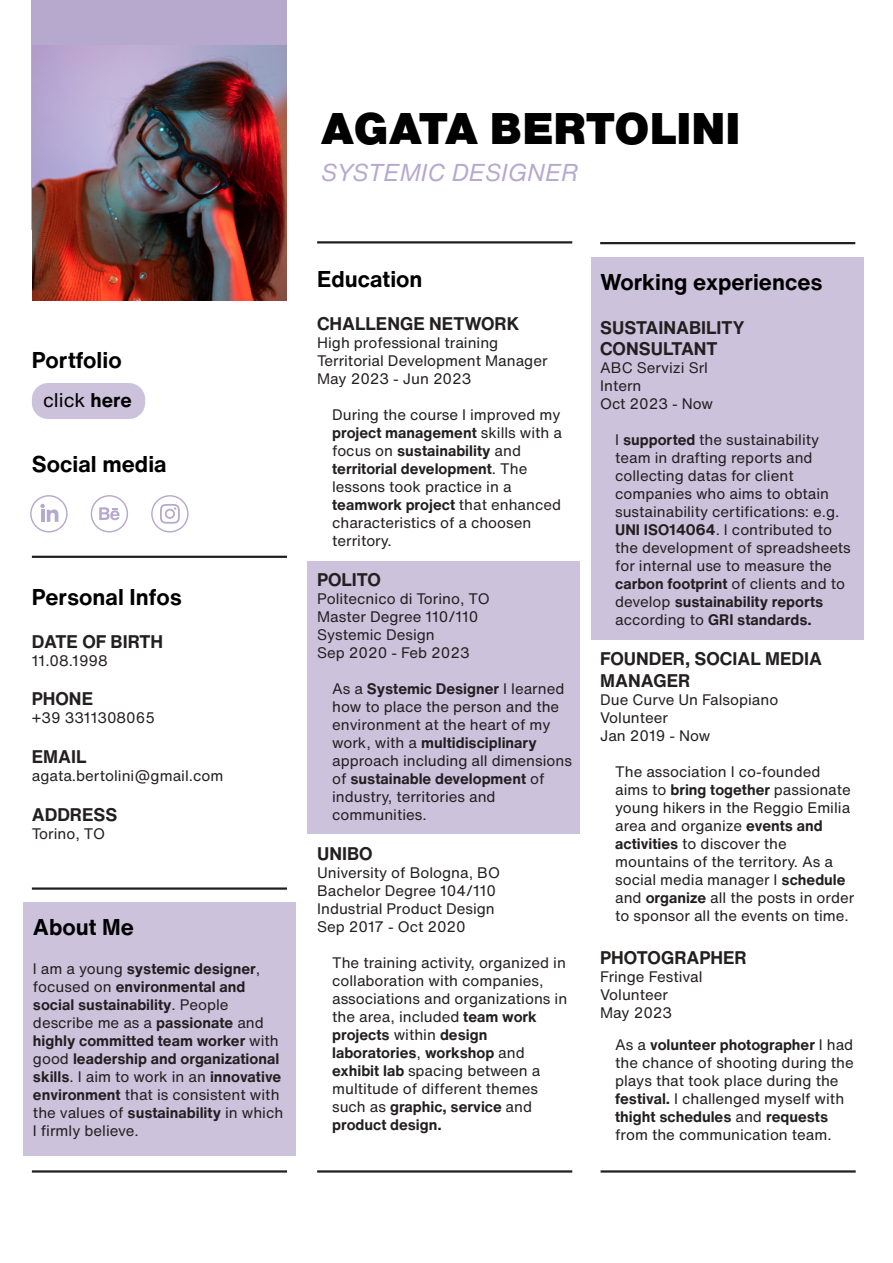
<style>
.page{position:relative;width:893px;height:1263px;background:#fff}
.page>*{position:absolute;margin:0;border:0;box-sizing:border-box;transform-origin:0 0}
.t1{font:900 43.5px "Helvetica Now Text";color:#000001}
.t2{font:italic 24px "Helvetica Now Text";color:#b7a8ce}
.t3{font:700 22.5px "Helvetica Now Text";color:#000001}
.t4{font:19.5px "Helvetica Now Text";color:#000001}
.t5{font:700 18px/21.6px "Helvetica Now Text";color:#231f20}
.t6{font:15px/18px "Helvetica Now Text";color:#231f20}
.t7{font:700 15px/18px "Helvetica Now Text";color:#231f20}
.s1{font-weight:700}
.s2{font-weight:400}
</style>
<div class="page">
<div style="left:592px;top:257px;width:272px;height:383px;background:#ccc2dc"></div>
<div style="left:23px;top:902px;width:273px;height:253px;background:#ccc2dc"></div>
<div style="left:32px;top:0;width:255px;height:230px;background:#b7a8ce"></div>
<img style="left:32px;top:46px;width:255px;height:255px">
<hr style="left:317px;top:241px;width:255px;height:2px;background:#231f20">
<div style="left:308px;top:561px;width:272px;height:272px;background:#ccc2dc"></div>
<hr style="left:32px;top:556px;width:255px;height:2px;background:#231f20">
<hr style="left:32px;top:887px;width:255px;height:3px;background:#231f20">
<div style="left:32px;top:383px;width:113px;height:36px;background:#ccc2dc;border-radius:16px"></div>
<hr style="left:601px;top:1170px;width:255px;height:2px;background:#231f20">
<hr style="left:600px;top:242px;width:255px;height:2px;background:#231f20">
<hr style="left:317px;top:1170px;width:255px;height:2px;background:#231f20">
<hr style="left:32px;top:1170px;width:255px;height:2px;background:#231f20">
<div style="left:30px;top:495px;width:38px;height:37px;border:1px solid #b7a8ce;border-radius:18px"></div>
<svg style="left:40px;top:504px;width:18px;height:18px"></svg>
<div style="left:151px;top:495px;width:38px;height:37px;border:1px solid #b7a8ce;border-radius:18px"></div>
<svg style="left:160px;top:504px;width:20px;height:20px"></svg>
<div style="left:91px;top:495px;width:37px;height:37px;border:1px solid #b7a8ce;border-radius:18px"></div>
<svg style="left:99px;top:507px;width:21px;height:13px"></svg>
<h1 class="t1" style="left:320px;top:96px;width:421px">AGATA BERTOLINI</h1>
<h2 class="t2" style="left:321px;top:154px;width:259px">SYSTEMIC DESIGNER</h2>
<h3 class="t3" style="left:32px;top:343px;width:91px">Portfolio</h3>
<h3 class="t4" style="left:43px;top:385px;width:90px">click <span class="s1">here</span></h3>
<h3 class="t3" style="left:32px;top:447px;width:136px">Social media</h3>
<h3 class="t3" style="left:32px;top:580px;width:152px">Personal Infos</h3>
<p class="t5" style="left:32px;top:630px;width:133px">DATE OF BIRTH</p>
<p class="t6" style="left:32px;top:651px;width:77px">11.08.1998</p>
<p class="t5" style="left:32px;top:688px;width:63px">PHONE</p>
<p class="t6" style="left:32px;top:709px;width:125px">+39 3311308065</p>
<p class="t5" style="left:32px;top:745px;width:56px">EMAIL</p>
<p class="t6" style="left:32px;top:766px;width:193px">agata.bertolini@gmail.com</p>
<p class="t5" style="left:32px;top:803px;width:87px">ADDRESS</p>
<p class="t6" style="left:32px;top:824px;width:75px">Torino, TO</p>
<h3 class="t3" style="left:33px;top:910px;width:102px">About Me</h3>
<p class="t7" style="left:33px;top:959px;width:252px"><span class="s2">I am a young</span> systemic designer<span class="s2">, focused on</span> environmental and social sustainability<span class="s2">. People describe me as a</span> passionate <span class="s2">and </span>highly committed team worker <span class="s2">with good</span> leadership and organizational skills<span class="s2">. I aim to work in an</span> innovative environment <span class="s2">that is consistent with the values of</span> sustainability <span class="s2">in which<br>I firmly believe.</span></p>
<h3 class="t3" style="left:317px;top:262px;width:107px">Education</h3>
<p class="t5" style="left:317px;top:313px;width:204px">CHALLENGE NETWORK</p>
<p class="t6" style="left:317px;top:334px;width:232px">High professional training<br>Territorial Development Manager<br>May 2023 - Jun 2023</p>
<p class="t6" style="left:332px;top:406px;width:231px">During the course I improved my <span class="s1">project management</span> skills with a focus on <span class="s1">sustainability</span> and <span class="s1">territorial development</span>. The lessons took practice in a <span class="s1">teamwork project</span> that enhanced characteristics of a choosen territory.</p>
<p class="t5" style="left:317px;top:568px;width:65px">POLITO</p>
<p class="t6" style="left:317px;top:589px;width:174px">Politecnico di Torino, TO<br>Master Degree 110/110<br>Systemic Design<br>Sep 2020 - Feb 2023</p>
<p class="t6" style="left:332px;top:679px;width:241px">As a <span class="s1">Systemic Designer</span> I learned how to place the person and the environment at the heart of my work, with a <span class="s1">multidisciplinary </span>approach including all dimensions of <span class="s1">sustainable development</span> of industry, territories and communities.</p>
<p class="t5" style="left:317px;top:842px;width:57px">UNIBO</p>
<p class="t6" style="left:317px;top:863px;width:185px">University of Bologna, BO<br>Bachelor Degree 104/110<br>Industrial Product Design<br>Sep 2017 - Oct 2020</p>
<p class="t6" style="left:332px;top:953px;width:237px">The training activity, organized in collaboration with companies, associations and organizations in the area, included <span class="s1">team work projects</span> within <span class="s1">design laboratories</span>, <span class="s1">workshop</span> and <span class="s1">exhibit lab</span> spacing between a multitude of different themes such as <span class="s1">graphic, service</span> and <span class="s1">product design.</span></p>
<h3 class="t3" style="left:600px;top:266px;width:224px">Working experiences</h3>
<p class="t5" style="left:600px;top:316px;width:146px">SUSTAINABILITY<br>CONSULTANT</p>
<p class="t6" style="left:600px;top:359px;width:114px">ABC Servizi Srl<br>Intern<br>Oct 2023 - Now</p>
<p class="t6" style="left:615px;top:431px;width:237px">I <span class="s1">supported</span> the sustainability team in drafting reports and collecting datas for client companies who aims to obtain sustainability certifications: e.g.<br><span class="s1">UNI ISO14064</span>. I contributed to the development of spreadsheets for internal use to measure the <span class="s1">carbon footprint</span> of clients and to develop <span class="s1">sustainability reports </span>according to <span class="s1">GRI standards.</span></p>
<p class="t5" style="left:600px;top:647px;width:223px">FOUNDER, SOCIAL MEDIA<br>MANAGER</p>
<p class="t6" style="left:600px;top:690px;width:180px">Due Curve Un Falsopiano<br>Volunteer<br>Jan 2019 - Now</p>
<p class="t6" style="left:615px;top:762px;width:241px">The association I co-founded aims to <span class="s1">bring together</span> passionate young hikers in the Reggio Emilia area and organize <span class="s1">events and activities</span> to discover the mountains of the territory. As a social media manager I <span class="s1">schedule </span>and <span class="s1">organize</span> all the posts in order to sponsor all the events on time.</p>
<p class="t5" style="left:600px;top:946px;width:148px">PHOTOGRAPHER</p>
<p class="t6" style="left:600px;top:967px;width:104px">Fringe Festival<br>Volunteer<br>May 2023</p>
<p class="t6" style="left:615px;top:1035px;width:240px">As a <span class="s1">volunteer photographer</span> I had the chance of shooting during the plays that took place during the <span class="s1">festival.</span> I challenged myself with <span class="s1">thight schedules</span> and <span class="s1">requests </span>from the communication team.</p>
</div>
